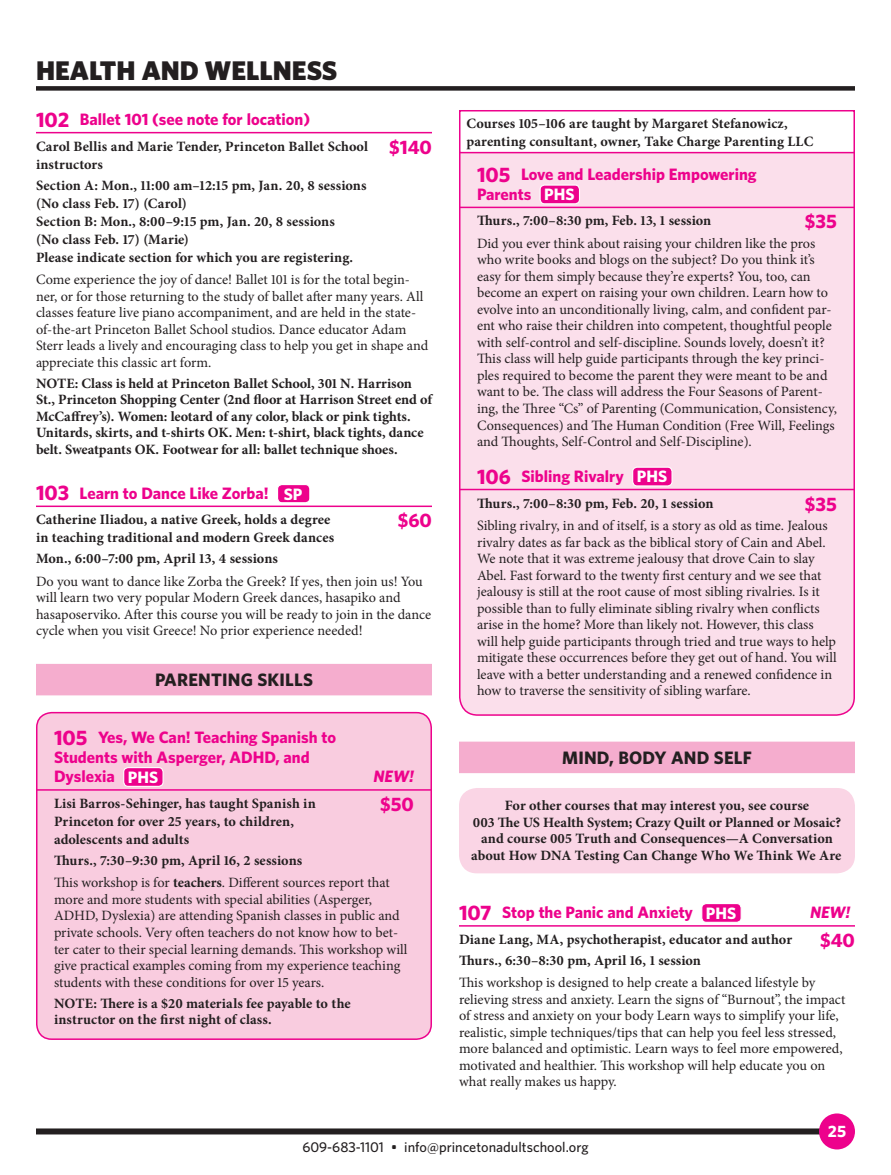
<style>
.page{position:relative;width:891px;height:1175px;background:#fff}
.page>*{position:absolute;margin:0;border:0;box-sizing:border-box;transform-origin:0 0}
.t1{font:900 27px "Whitney";color:#231f20}
.t2{font:700 19.5px "Whitney";color:#ed028c}
.t3{font:700 18px "Whitney";letter-spacing:.01em;color:#231f20}
.t4{font:700 16.5px/19.5px "Whitney";color:#ed028c}
.t5{font:italic 700 16.5px "Whitney";color:#ed028c}
.t6{font:700 16.5px "Whitney";color:#fff}
.t7{font:14.25px/16.5px "Minion Pro";color:#231f20}
.t8{font:700 14.25px/16.5px "Minion Pro";letter-spacing:.005em;color:#231f20}
.t9{font:500 14.25px "Whitney";color:#231f20}
.s1{font-size:21px}
.s2{font-family:"Whitney";font-size:19.5px;color:#ed028c}
.s3{color:#fff}
.s4{font-weight:400}
</style>
<div class="page">
<div style="left:36px;top:1128px;width:786px;height:6px;background:#231f20"></div>
<div style="left:819px;top:1113px;width:36px;height:36px;background:#ed028c;border-radius:50%"></div>
<div style="left:37px;top:712px;width:394px;height:327px;background:#f9ccdf;border-radius:15px"></div>
<div style="left:36px;top:712px;width:396px;height:327px;border:2px solid #ed028c;border-radius:15px"></div>
<div style="left:459px;top:153px;width:396px;height:563px;background:#fbdfeb"></div>
<div style="left:36px;top:86px;width:819px;height:5px;background:#231f20"></div>
<hr style="left:36px;top:132px;width:396px;height:1px;background:#ed028c">
<hr style="left:36px;top:505px;width:396px;height:2px;background:#ed028c">
<div style="left:36px;top:664px;width:396px;height:31px;background:#f5adce"></div>
<hr style="left:36px;top:789px;width:396px;height:1px;background:#ed028c">
<div style="left:278px;top:484px;width:32px;height:19px;background:#ed028c;border-radius:5px"></div>
<div style="left:277px;top:484px;width:33px;height:19px;border:1px solid #fff;border-radius:5px"></div>
<div style="left:124px;top:767px;width:39px;height:19px;background:#ed028c;border-radius:4px"></div>
<div style="left:123px;top:767px;width:41px;height:20px;border:1px solid #fff;border-radius:4px"></div>
<hr style="left:459px;top:207px;width:396px;height:1px;background:#ed028c">
<hr style="left:459px;top:489px;width:396px;height:1px;background:#ed028c">
<div style="left:459px;top:741px;width:396px;height:32px;background:#f5adce"></div>
<hr style="left:459px;top:925px;width:396px;height:1px;background:#ed028c">
<div style="left:459px;top:110px;width:396px;height:43px;border:2px solid #ed028c"></div>
<div style="left:540px;top:185px;width:40px;height:19px;background:#ed028c;border-radius:4px"></div>
<div style="left:540px;top:184px;width:40px;height:20px;border:1px solid #fff;border-radius:4px"></div>
<div style="left:633px;top:467px;width:39px;height:19px;background:#ed028c;border-radius:4px"></div>
<div style="left:632px;top:466px;width:41px;height:20px;border:1px solid #fff;border-radius:4px"></div>
<div style="left:459px;top:788px;width:396px;height:85px;background:#fad5e5;border-radius:18px"></div>
<div style="left:702px;top:903px;width:39px;height:19px;background:#ed028c;border-radius:4px"></div>
<div style="left:701px;top:903px;width:41px;height:19px;border:1px solid #fff;border-radius:4px"></div>
<h1 class="t1" style="left:36px;top:54px;width:303px">HEALTH AND WELLNESS</h1>
<p class="t4" style="left:36px;top:109px;width:276px"><span class="s1">102</span> Ballet 101 (see note for location)</p>
<p class="t8" style="left:36px;top:137px;width:398px;line-height:18px">Carol Bellis and Marie Tender, Princeton Ballet School <span class="s2">$140 </span>instructors</p>
<p class="t8" style="left:36px;top:176px;width:332px;line-height:18px">Section A: Mon., 11:00 am–12:15 pm, Jan. 20, 8 sessions (No class Feb. 17) (Carol)<br>Section B: Mon., 8:00–9:15 pm, Jan. 20, 8 sessions<br>(No class Feb. 17) (Marie)<br>Please indicate section for which you are registering.</p>
<p class="t7" style="left:36px;top:271px;width:394px">Come experience the joy of dance! Ballet 101 is for the total begin&shy;ner, or for those returning to the study of ballet after many years. All classes feature live piano accompaniment, and are held in the state&shy;of-the-art Princeton Ballet School studios. Dance educator Adam Sterr leads a lively and encouraging class to help you get in shape and appreciate this classic art form.</p>
<p class="t8" style="left:36px;top:375px;width:398px">NOTE: Class is held at Princeton Ballet School, 301 N. Harrison St., Princeton Shopping Center (2nd floor at Harrison Street end of McCaffrey’s). Women: leotard of any color, black or pink tights.<br>Unitards, skirts, and t-shirts OK. Men: t-shirt, black tights, dance belt. Sweatpants OK. Footwear for all: ballet technique shoes.</p>
<p class="t4" style="left:36px;top:483px;width:268px"><span class="s1">103</span> Learn to Dance Like Zorba! <span class="s3">SP</span></p>
<p class="t8" style="left:36px;top:511px;width:296px">Catherine Iliadou, a native Greek, holds a degree</p>
<h2 class="t2" style="left:398px;top:508px;width:36px">$60</h2>
<p class="t8" style="left:36px;top:527px;width:300px;line-height:21px">in teaching traditional and modern Greek dances<br>Mon., 6:00–7:00 pm, April 13, 4 sessions</p>
<p class="t7" style="left:36px;top:573px;width:397px">Do you want to dance like Zorba the Greek? If yes, then join us! You will learn two very popular Modern Greek dances, hasapiko and hasaposerviko. After this course you will be ready to join in the dance cycle when you visit Greece! No prior experience needed!</p>
<p class="t3" style="left:155px;top:669px;width:158px">Parenting Ski lls</p>
<p class="t4" style="left:54px;top:727px;width:284px"><span class="s1">105</span> Yes, We Can! Teaching Spanish to<br>Students with Asperger, ADHD, and<br>Dyslexia <span class="s3">PHS</span></p>
<p class="t5" style="left:374px;top:766px;width:42px">NEW!</p>
<p class="t8" style="left:54px;top:795px;width:263px">Lisi Barros-Sehinger, has taught Spanish in</p>
<h2 class="t2" style="left:380px;top:792px;width:35px">$50</h2>
<p class="t8" style="left:54px;top:812px;width:242px;line-height:18px">Princeton for over 25 years, to children, adolescents and adults</p>
<p class="t8" style="left:54px;top:849px;width:337px;line-height:22.5px">Thurs., 7:30–9:30 pm, April 16, 2 sessions<br><span class="s4">This workshop is for</span> teachers<span class="s4">. Different sources report that</span></p>
<p class="t7" style="left:54px;top:891px;width:355px">more and more students with special abilities (Asperger, ADHD, Dyslexia) are attending Spanish classes in public and private schools. Very often teachers do not know how to bet&shy;ter cater to their special learning demands. This workshop will give practical examples coming from my experience teaching students with these conditions for over 15 years.</p>
<p class="t8" style="left:54px;top:994px;width:298px">NOTE: There is a $20 materials fee payable to the instructor on the first night of class.</p>
<p class="t8" style="left:466px;top:114px;width:348px;line-height:18px">Courses 105–106 are taught by Margaret Stefanowicz, parenting consultant, owner, Take Charge Parenting LLC</p>
<p class="t4" style="left:477px;top:164px;width:281px"><span class="s1">105</span> Love and Leadership Empowering<br>Parents <span class="s3">PHS</span></p>
<p class="t8" style="left:477px;top:212px;width:236px">Thurs., 7:00–8:30 pm, Feb. 13, 1 session</p>
<h2 class="t2" style="left:805px;top:210px;width:34px">$35</h2>
<p class="t7" style="left:477px;top:235px;width:361px">Did you ever think about raising your children like the pros who write books and blogs on the subject? Do you think it’s easy for them simply because they’re experts? You, too, can become an expert on raising your own children. Learn how to evolve into an unconditionally living, calm, and confident par&shy;ent who raise their children into competent, thoughtful people with self-control and self-discipline. Sounds lovely, doesn’t it?<br>This class will help guide participants through the key princi&shy;ples required to become the parent they were meant to be and want to be. The class will address the Four Seasons of Parent&shy;ing, the Three “Cs” of Parenting (Communication, Consistency, Consequences) and The Human Condition (Free Will, Feelings and Thoughts, Self-Control and Self-Discipline).</p>
<p class="t4" style="left:477px;top:466px;width:192px"><span class="s1">106</span> Sibling Rivalry <span class="s3">PHS</span></p>
<p class="t8" style="left:477px;top:494px;width:238px">Thurs., 7:00–8:30 pm, Feb. 20, 1 session</p>
<h2 class="t2" style="left:805px;top:492px;width:34px">$35</h2>
<p class="t7" style="left:477px;top:517px;width:361px">Sibling rivalry, in and of itself, is a story as old as time. Jealous rivalry dates as far back as the biblical story of Cain and Abel.<br>We note that it was extreme jealousy that drove Cain to slay Abel. Fast forward to the twenty first century and we see that jealousy is still at the root cause of most sibling rivalries. Is it possible than to fully eliminate sibling rivalry when conflicts arise in the home? More than likely not. However, this class will help guide participants through tried and true ways to help mitigate these occurrences before they get out of hand. You will leave with a better understanding and a renewed confidence in how to traverse the sensitivity of sibling warfare.</p>
<p class="t3" style="left:562px;top:747px;width:191px">Mi nd, Body and self</p>
<p class="t8" style="left:471px;top:797px;width:372px;text-align:center">For other courses that may interest you, see course<br>003 The US Health System; Crazy Quilt or Planned or Mosaic? and course 005 Truth and Consequences—A Conversation about How DNA Testing Can Change Who We Think We Are</p>
<p class="t4" style="left:459px;top:902px;width:279px"><span class="s1">107</span> Stop the Panic and Anxiety <span class="s3">PHS</span></p>
<p class="t5" style="left:810px;top:902px;width:42px">NEW!</p>
<p class="t8" style="left:459px;top:931px;width:335px">Diane Lang, MA, psychotherapist, educator and author</p>
<h2 class="t2" style="left:820px;top:928px;width:36px">$40</h2>
<p class="t8" style="left:459px;top:952px;width:244px">Thurs., 6:30–8:30 pm, April 16, 1 session</p>
<p class="t7" style="left:459px;top:974px;width:388px">This workshop is designed to help create a balanced lifestyle by relieving stress and anxiety. Learn the signs of “Burnout”, the impact of stress and anxiety on your body Learn ways to simplify your life, realistic, simple techniques/tips that can help you feel less stressed, more balanced and optimistic. Learn ways to feel more empowered, motivated and healthier. This workshop will help educate you on what really makes us happy.</p>
<p class="t6" style="left:828px;top:1121px;width:20px">25</p>
<p class="t9" style="left:302px;top:1138px;width:288px">609-683-1101 • info@princetonadultschool.org</p>
</div>
